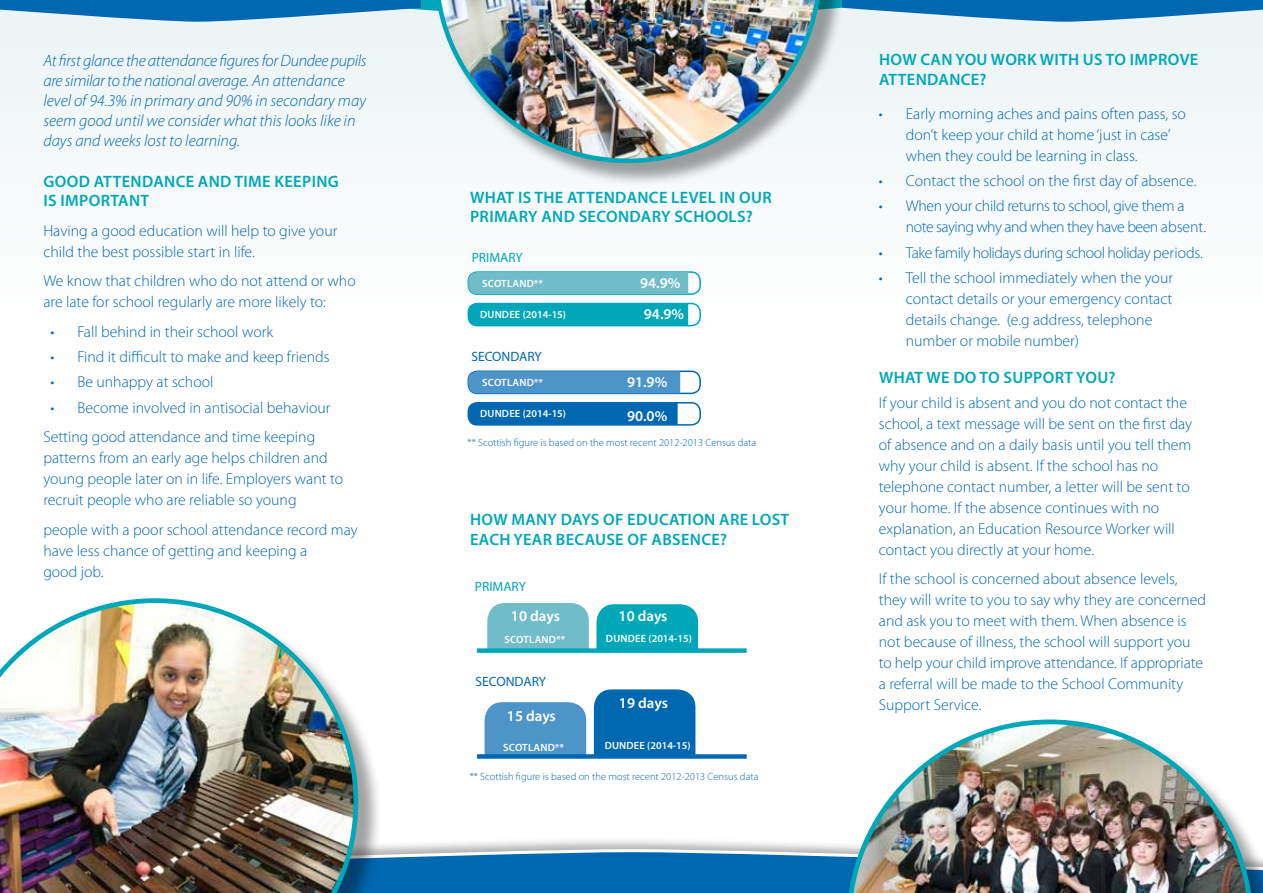
<style>
.page{position:relative;width:1263px;height:893px;background:#fff}
.page>*{position:absolute;margin:0;border:0;box-sizing:border-box;transform-origin:0 0}
.t1{font:600 16.5px/19.8px "Myriad Pro";letter-spacing:.02em;color:#00a7b8}
.t2{font:italic 300 16.5px/19.8px "Myriad Pro";color:#0067b1}
.t3{font:300 15.75px/21px "Myriad Pro";color:#0067b1}
.t4{font:300 15.75px/21px "Myriad Pro";letter-spacing:-.025em;color:#0067b1}
.t5{font:300 15.75px "Myriad Pro";letter-spacing:-.03em;color:#0067b1}
.t6{font:600 15px "Myriad Pro";color:#fff}
.t7{font:13.5px "Myriad Pro";color:#0067b1}
.t8{font:13.5px "Myriad Pro";color:#00a7b8}
.t9{font:300 10.5px "Myriad Pro";color:#0067b1}
.t10{font:600 10.5px "Myriad Pro";letter-spacing:.02em;color:#fff}
</style>
<div class="page">
<div style="left:0;top:837px;width:1263px;height:56px;background:#000;opacity:.31"></div>
<svg style="left:383px;top:848px;width:464px;height:45px;background:#1f77b7"></svg>
<div style="left:0;top:0;width:1263px;height:446px;background:#fafcfc"></div>
<svg style="left:0;top:0;width:1263px;height:22px"></svg>
<div style="left:467px;top:271px;width:234px;height:24px;border:2px solid #00a7b8;border-radius:9px"></div>
<div style="left:467px;top:371px;width:234px;height:23px;border:2px solid #0067b1;border-radius:9px"></div>
<div style="left:467px;top:303px;width:234px;height:23px;border:2px solid #00a7b8;border-radius:9px"></div>
<div style="left:467px;top:402px;width:234px;height:24px;border:2px solid #0067b1;border-radius:9px"></div>
<div style="left:468px;top:272px;width:220px;height:22px;background:#70bcc9"></div>
<div style="left:468px;top:371px;width:212px;height:22px;background:#4d95c9"></div>
<div style="left:468px;top:304px;width:220px;height:22px;background:#00a7b8"></div>
<div style="left:468px;top:403px;width:210px;height:22px;background:#0067b1"></div>
<div style="left:0;top:601px;width:383px;height:292px;background:#000;opacity:.37"></div>
<img style="left:0;top:598px;width:358px;height:295px">
<div style="left:850px;top:723px;width:413px;height:170px;background:#000;opacity:.37"></div>
<img style="left:847px;top:719px;width:406px;height:174px">
<div style="left:436px;top:0;width:410px;height:187px;background:#000;opacity:.37"></div>
<img style="left:434px;top:0;width:388px;height:163px">
<div style="left:596px;top:604px;width:102px;height:44px;background:#00a7b8"></div>
<div style="left:594px;top:689px;width:101px;height:65px;background:#0067b1"></div>
<div style="left:487px;top:603px;width:102px;height:45px;background:#70bcc9"></div>
<div style="left:485px;top:702px;width:101px;height:52px;background:#4d95c9"></div>
<div style="left:477px;top:648px;width:270px;height:5px;background:#00a7b8"></div>
<div style="left:477px;top:754px;width:270px;height:5px;background:#0067b1"></div>
<p class="t2" style="left:43px;top:51px;width:325px">At first glance the attendance figures for Dundee pupils are similar to the national average. An attendance level of 94.3% in primary and 90% in secondary may seem good until we consider what this looks like in days and weeks lost to learning.</p>
<p class="t1" style="left:44px;top:171px;width:297px">GOOD ATTENDANCE AND TIME KEEPING<br>IS IMPORTANT</p>
<p class="t3" style="left:43px;top:220px;width:295px">Having a good education will help to give your child the best possible start in life.</p>
<p class="t3" style="left:43px;top:271px;width:314px">We know that children who do not attend or who are late for school regularly are more likely to:</p>
<p class="t3" style="left:50px;top:321px;width:224px">• Fall behind in their school work</p>
<p class="t3" style="left:50px;top:346px;width:281px">• Find it difficult to make and keep friends</p>
<p class="t3" style="left:50px;top:372px;width:165px">• Be unhappy at school</p>
<p class="t3" style="left:43px;top:393px;width:289px;line-height:29.5px;text-indent:7px">• Become involved in antisocial behaviour<br>Setting good attendance and time keeping</p>
<p class="t3" style="left:43px;top:447px;width:301px">patterns from an early age helps children and young people later on in life. Employers want to recruit people who are reliable so young</p>
<p class="t3" style="left:43px;top:519px;width:316px">people with a poor school attendance record may have less chance of getting and keeping a<br>good job.</p>
<p class="t1" style="left:470px;top:187px;width:303px">WHAT IS THE ATTENDANCE LEVEL IN OUR<br>PRIMARY AND SECONDARY SCHOOLS?</p>
<p class="t8" style="left:472px;top:249px;width:53px">PRIMARY</p>
<p class="t10" style="left:482px;top:277px;width:62px">SCOTLAND**</p>
<p class="t6" style="left:640px;top:273px;width:42px">94.9%</p>
<p class="t10" style="left:480px;top:307px;width:87px">DUNDEE (2014-15)</p>
<p class="t6" style="left:644px;top:305px;width:42px">94.9%</p>
<p class="t7" style="left:471px;top:348px;width:72px">SECONDARY</p>
<p class="t10" style="left:482px;top:375px;width:62px">SCOTLAND**</p>
<p class="t6" style="left:627px;top:372px;width:42px">91.9%</p>
<p class="t6" style="left:627px;top:406px;width:42px">90.0%</p>
<p class="t10" style="left:480px;top:407px;width:87px">DUNDEE (2014-15)</p>
<p class="t9" style="left:468px;top:437px;width:290px">** Scottish figure is based on the most recent 2012-2013 Census data</p>
<p class="t1" style="left:470px;top:509px;width:321px">HOW MANY DAYS OF EDUCATION ARE LOST<br>EACH YEAR BECAUSE OF ABSENCE?</p>
<p class="t8" style="left:475px;top:578px;width:53px">PRIMARY</p>
<p class="t6" style="left:511px;top:606px;width:50px">10 days</p>
<p class="t6" style="left:619px;top:606px;width:50px">10 days</p>
<p class="t10" style="left:504px;top:633px;width:62px">SCOTLAND**</p>
<p class="t7" style="left:476px;top:673px;width:72px">SECONDARY</p>
<p class="t6" style="left:507px;top:706px;width:50px">15 days</p>
<p class="t10" style="left:606px;top:631px;width:87px">DUNDEE (2014-15)</p>
<p class="t6" style="left:619px;top:693px;width:50px">19 days</p>
<p class="t10" style="left:605px;top:739px;width:87px">DUNDEE (2014-15)</p>
<p class="t9" style="left:470px;top:771px;width:290px">** Scottish figure is based on the most recent 2012-2013 Census data</p>
<p class="t10" style="left:503px;top:740px;width:62px">SCOTLAND**</p>
<p class="t1" style="left:879px;top:49px;width:321px">HOW CAN YOU WORK WITH US TO IMPROVE<br>ATTENDANCE?</p>
<p class="t3" style="left:906px;top:103px;width:282px;text-indent:-27px">• Early morning aches and pains often pass, so don’t keep your child at home ‘just in case’ when they could be learning in class.</p>
<p class="t3" style="left:879px;top:170px;width:319px">• Contact the school on the first day of absence.</p>
<p class="t4" style="left:906px;top:195px;width:302px;text-indent:-27px">• When your child returns to school, give them a note saying why and when they have been absent.</p>
<p class="t5" style="left:879px;top:243px;width:326px">• Take family holidays during school holiday periods.</p>
<p class="t3" style="left:906px;top:267px;width:269px;text-indent:-27px">• Tell the school immediately when the your contact details or your emergency contact details change. (e.g address, telephone number or mobile number)</p>
<p class="t1" style="left:879px;top:367px;width:238px">WHAT WE DO TO SUPPORT YOU?</p>
<p class="t3" style="left:879px;top:392px;width:315px">If your child is absent and you do not contact the school, a text message will be sent on the first day of absence and on a daily basis until you tell them why your child is absent. If the school has no telephone contact number, a letter will be sent to your home. If the absence continues with no explanation, an Education Resource Worker will contact you directly at your home.</p>
<p class="t3" style="left:879px;top:568px;width:329px">If the school is concerned about absence levels, they will write to you to say why they are concerned and ask you to meet with them. When absence is not because of illness, the school will support you to help your child improve attendance. If appropriate a referral will be made to the School Community Support Service.</p>
</div>
